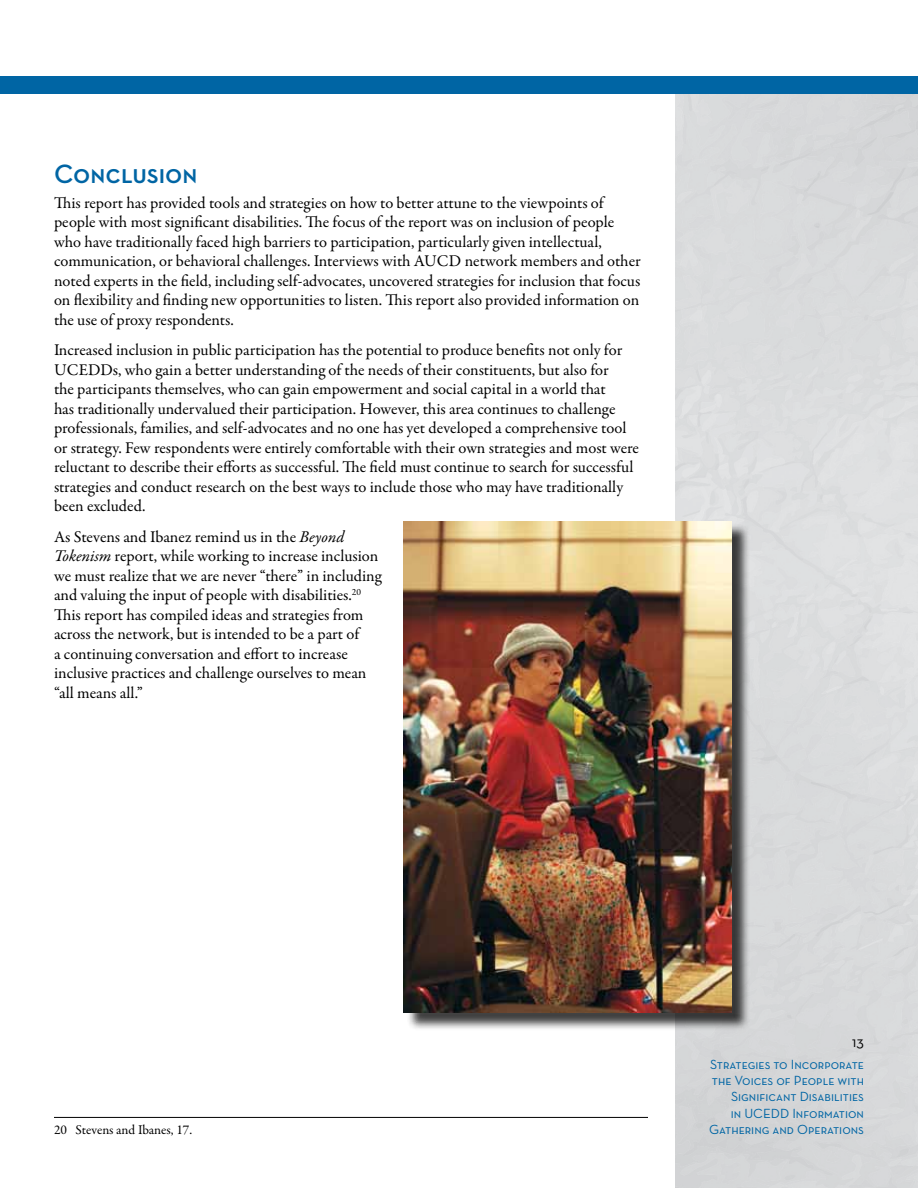
<style>
.page{position:relative;width:918px;height:1188px;background:#fff}
.page>*{position:absolute;margin:0;border:0;box-sizing:border-box;transform-origin:0 0}
.body-subheads_blue{font:600 27px "Neutraface Text";color:#0065a4}
.body-text_11_13{font:16.5px/19.5px "Garamond Premr Pro";color:#000}
.t1{font:15px "Neutraface Text";color:#000}
.t2{font:13.5px/16.2px "Neutraface Text";color:#0065a4;text-align:right}
.footnotes_1st_line_w{font:13.5px "Garamond Premr Pro";letter-spacing:-.005em;color:#000}
.s1{font-style:italic}
</style>
<div class="page">
<div style="left:675px;top:93px;width:243px;height:1095px;background:#d9dbdc"></div>
<div style="left:0;top:76px;width:918px;height:17px;background:#0065a4"></div>
<div style="left:406px;top:523px;width:344px;height:508px;background:#000;opacity:.75"></div>
<img style="left:404px;top:521px;width:328px;height:491px">
<hr style="left:54px;top:1117px;width:594px;height:1px;background:#000">
<p class="body-subheads_blue" style="left:54px;top:157px;width:145px">Conclusion</p>
<p class="body-text_11_13" style="left:54px;top:193px;width:588px">This report has provided tools and strategies on how to better attune to the viewpoints of people with most significant disabilities. The focus of the report was on inclusion of people who have traditionally faced high barriers to participation, particularly given intellectual, communication, or behavioral challenges. Interviews with AUCD network members and other noted experts in the field, including self-advocates, uncovered strategies for inclusion that focus on flexibility and finding new opportunities to listen. This report also provided information on the use of proxy respondents.</p>
<p class="body-text_11_13" style="left:54px;top:341px;width:587px">Increased inclusion in public participation has the potential to produce benefits not only for UCEDDs, who gain a better understanding of the needs of their constituents, but also for<br>the participants themselves, who can gain empowerment and social capital in a world that<br>has traditionally undervalued their participation. However, this area continues to challenge professionals, families, and self-advocates and no one has yet developed a comprehensive tool or strategy. Few respondents were entirely comfortable with their own strategies and most were reluctant to describe their efforts as successful. The field must continue to search for successful strategies and conduct research on the best ways to include those who may have traditionally been excluded.</p>
<p class="body-text_11_13" style="left:54px;top:527px;width:329px">As Stevens and Ibanez remind us in the <span class="s1">Beyond Tokenism</span> report, while working to increase inclusion we must realize that we are never “there” in including and valuing the input of people with disabilities.<sup>20<br></sup>This report has compiled ideas and strategies from across the network, but is intended to be a part of<br>a continuing conversation and effort to increase inclusive practices and challenge ourselves to mean “all means all.”</p>
<p class="footnotes_1st_line_w" style="left:54px;top:1122px;width:140px">20 Stevens and Ibanes, 17.</p>
<p class="t1" style="left:852px;top:1033px;width:13px">13</p>
<p class="t2" style="left:709px;top:1056px;width:156px">Strategies to Incorporate the Voices of People with<br>Significant Disabilities<br>in UCEDD Information<br>Gathering and Operations</p>
</div>
